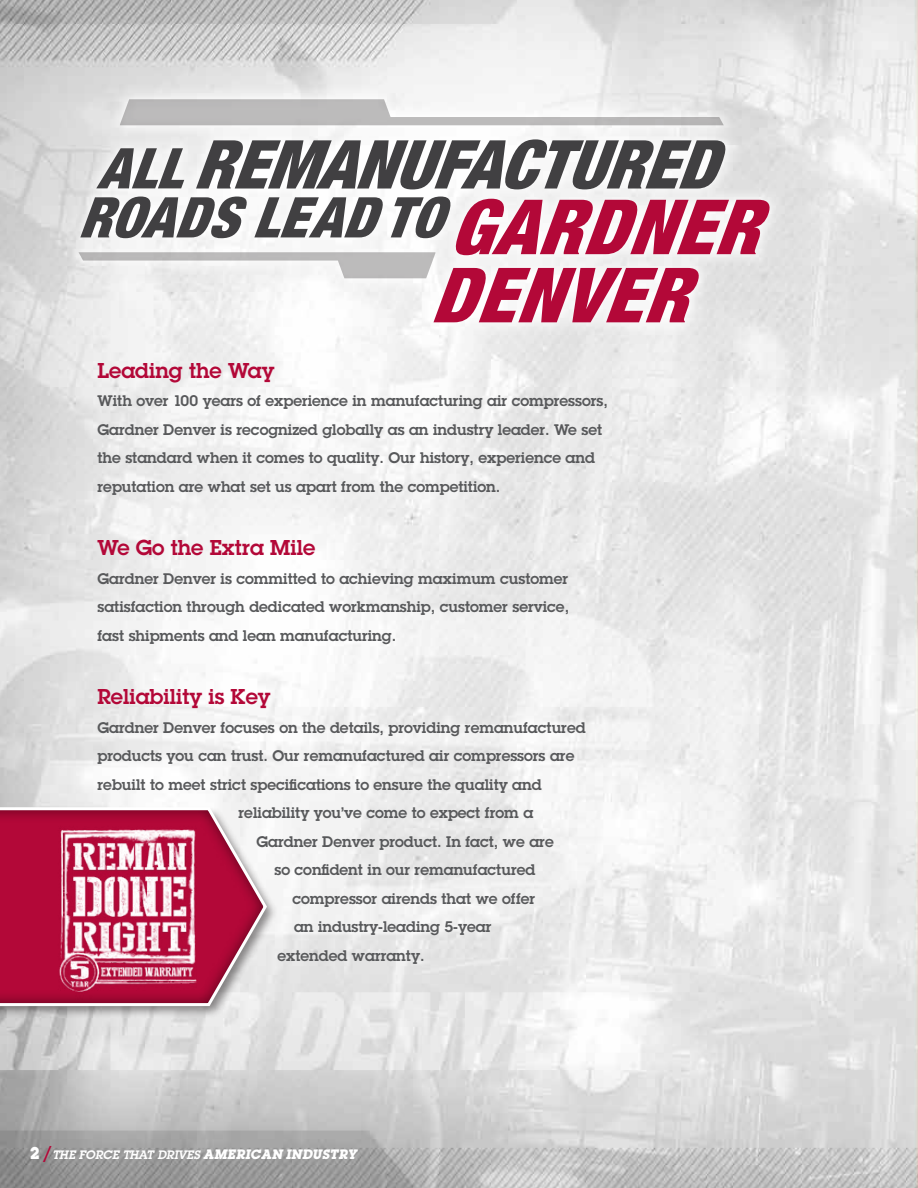
<style>
.page{position:relative;width:918px;height:1188px;background:#fff}
.page>*{position:absolute;margin:0;border:0;box-sizing:border-box;transform-origin:0 0}
.t1{font:600 21px "Lubalin Graph";color:#b30838}
.t2{font:600 15px/28.5px "Lubalin Graph";color:#58595b}
.t3{font:italic 600 12px "Lubalin Graph";letter-spacing:-.005em;color:#fff}
.s1{font-family:"Lubalin";font-weight:700;font-style:normal;font-size:15px}
.s2{font-family:"Lubalin";font-weight:700;font-style:normal;font-size:13.5px;color:#b30838}
.s3{font-family:"Lubalin";font-weight:700}
</style>
<div class="page">
<img style="left:0;top:0;width:918px;height:1188px">
<svg style="left:196px;top:139px;width:533px;height:50px"></svg>
<svg style="left:96px;top:148px;width:88px;height:40px"></svg>
<svg style="left:120px;top:99px;width:604px;height:26px"></svg>
<svg style="left:79px;top:197px;width:692px;height:125px"></svg>
<div style="left:0;top:806px;width:279px;height:212px;background:#231f20;opacity:.5"></div>
<svg style="left:0;top:805px;width:269px;height:203px"></svg>
<img style="left:49px;top:818px;width:158px;height:185px">
<h1 class="t1" style="left:98px;top:362px;width:178px">Leading the Way</h1>
<p class="t2" style="left:97px;top:388px;width:512px">With over 100 years of experience in manufacturing air compressors, Gardner Denver is recognized globally as an industry leader. We set the standard when it comes to quality. Our history, experience and reputation are what set us apart from the competition.</p>
<h1 class="t1" style="left:98px;top:540px;width:219px">We Go the Extra Mile</h1>
<p class="t2" style="left:98px;top:566px;width:473px;text-align:justify">Gardner Denver is committed to achieving maximum customer satisfaction through dedicated workmanship, customer service, fast shipments and lean manufacturing.</p>
<h1 class="t1" style="left:98px;top:689px;width:175px">Reliability is Key</h1>
<p class="t2" style="left:98px;top:715px;width:490px">Gardner Denver focuses on the details, providing remanufactured</p>
<p class="t2" style="left:98px;top:743px;width:478px">products you can trust. Our remanufactured air compressors are</p>
<p class="t2" style="left:98px;top:772px;width:446px">rebuilt to meet strict specifications to ensure the quality and</p>
<p class="t2" style="left:238px;top:800px;width:296px">reliability you’ve come to expect from a</p>
<p class="t2" style="left:256px;top:829px;width:299px">Gardner Denver product. In fact, we are</p>
<p class="t2" style="left:274px;top:857px;width:262px">so confident in our remanufactured</p>
<p class="t2" style="left:292px;top:886px;width:244px">compressor airends that we offer</p>
<p class="t2" style="left:294px;top:914px;width:199px">an industry-leading 5-year</p>
<p class="t2" style="left:278px;top:943px;width:148px">extended warranty.</p>
<p class="t3" style="left:30px;top:1148px;width:331px"><span class="s1">2</span> <span class="s2">/</span> THE FORCE THAT DRIVES <span class="s3">AMERICAN INDUSTRY</span></p>
</div>
